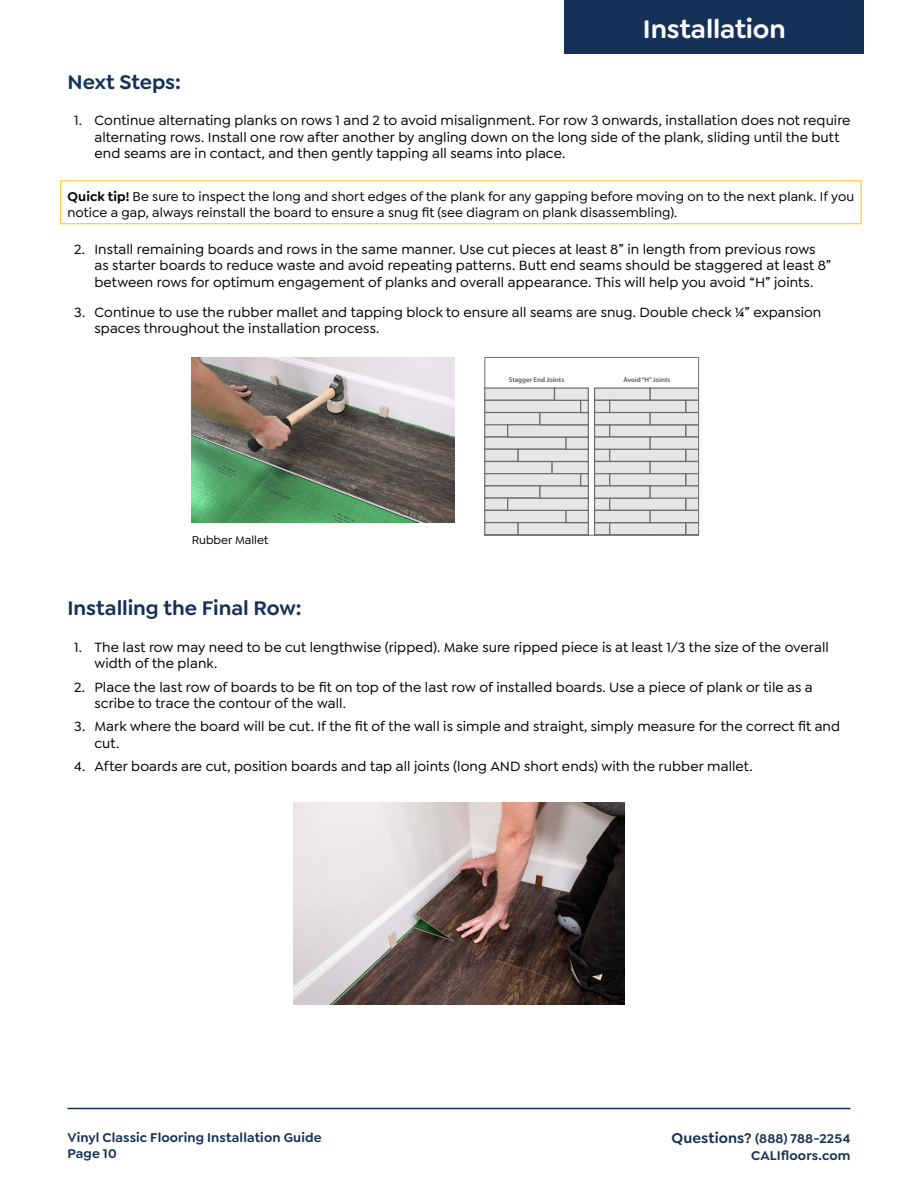
<style>
.page{position:relative;width:918px;height:1188px;background:#fff}
.page>*{position:absolute;margin:0;border:0;box-sizing:border-box;transform-origin:0 0}
.t1{font:600 27px "Goldplay";letter-spacing:-.005em;color:#fff}
.t2{font:600 21px "Goldplay";letter-spacing:-.005em;color:#163158}
.t3{font:500 14.25px/16.5px "Goldplay";letter-spacing:.005em;color:#000}
.t4{font:500 13.5px/15.8px "Goldplay";letter-spacing:.01em;color:#000}
.t5{font:600 13.5px/16.2px "Goldplay";letter-spacing:.01em;color:#163158}
.t6{font:500 12px "Goldplay";color:#000}
.t7{font:600 6.9px "Myriad Pro";color:#58595b}
.s1{font-weight:600}
.s2{font-size:15px}
</style>
<div class="page">
<div style="left:565px;top:0;width:299px;height:54px;background:#163158"></div>
<hr style="left:68px;top:1108px;width:782px;height:1px;background:#163158">
<div style="left:60px;top:180px;width:802px;height:44px;border:1px solid #ffc828"></div>
<img style="left:192px;top:357px;width:262px;height:165px">
<img style="left:294px;top:803px;width:330px;height:202px">
<svg style="left:487px;top:387px;width:210px;height:147px;background:#d5d6d6"></svg>
<div style="left:517px;top:522px;width:72px;height:13px;background:#e5e6e5;border:1px solid #6d6e71"></div>
<div style="left:565px;top:510px;width:24px;height:13px;background:#e5e6e5;border:1px solid #6d6e71"></div>
<div style="left:507px;top:498px;width:82px;height:13px;background:#e5e6e5;border:1px solid #6d6e71"></div>
<div style="left:539px;top:485px;width:50px;height:14px;background:#e5e6e5;border:1px solid #6d6e71"></div>
<div style="left:580px;top:473px;width:9px;height:14px;background:#e5e6e5;border:1px solid #6d6e71"></div>
<div style="left:485px;top:357px;width:214px;height:179px;border:1px solid #6d6e71"></div>
<h1 class="t1" style="left:643px;top:12px;width:144px">Installation</h1>
<h2 class="t2" style="left:68px;top:69px;width:115px">Next Steps:</h2>
<p class="t3" style="left:94px;top:112px;width:758px;text-indent:-20px">1. Continue alternating planks on rows 1 and 2 to avoid misalignment. For row 3 onwards, installation does not require alternating rows. Install one row after another by angling down on the long side of the plank, sliding until the butt end seams are in contact, and then gently tapping all seams into place.</p>
<p class="t4" style="left:68px;top:189px;width:788px"><span class="s1">Quick tip!</span> Be sure to inspect the long and short edges of the plank for any gapping before moving on to the next plank. If you notice a gap, always reinstall the board to ensure a snug fit (see diagram on plank disassembling).</p>
<p class="t3" style="left:94px;top:241px;width:738px;text-indent:-20px">2. Install remaining boards and rows in the same manner. Use cut pieces at least 8” in length from previous rows as starter boards to reduce waste and avoid repeating patterns. Butt end seams should be staggered at least 8” between rows for optimum engagement of planks and overall appearance. This will help you avoid “H” joints.</p>
<p class="t3" style="left:94px;top:304px;width:728px;text-indent:-20px">3. Continue to use the rubber mallet and tapping block to ensure all seams are snug. Double check ¼” expansion spaces throughout the installation process.</p>
<p class="t6" style="left:192px;top:533px;width:78px">Rubber Mallet</p>
<p class="t7" style="left:509px;top:376px;width:57px">Stagger End Joints</p>
<p class="t7" style="left:624px;top:376px;width:48px">Avoid “H” Joints</p>
<h2 class="t2" style="left:68px;top:595px;width:236px">Installing the Final Row:</h2>
<p class="t3" style="left:94px;top:639px;width:736px;text-indent:-20px">1. The last row may need to be cut lengthwise (ripped). Make sure ripped piece is at least 1/3 the size of the overall width of the plank.</p>
<p class="t3" style="left:94px;top:679px;width:720px;text-indent:-20px">2. Place the last row of boards to be fit on top of the last row of installed boards. Use a piece of plank or tile as a scribe to trace the contour of the wall.</p>
<p class="t3" style="left:94px;top:718px;width:747px;text-indent:-20px">3. Mark where the board will be cut. If the fit of the wall is simple and straight, simply measure for the correct fit and cut.</p>
<p class="t3" style="left:74px;top:758px;width:680px">4. After boards are cut, position boards and tap all joints (long AND short ends) with the rubber mallet.</p>
<p class="t5" style="left:68px;top:1129px;width:256px">Vinyl Classic Flooring Installation Guide<br>Page 10</p>
<p class="t5" style="left:671px;top:1131px;width:181px;text-align:right"><span class="s2">Questions?</span> (888) 788-2254<br>CALIfloors.com</p>
</div>
